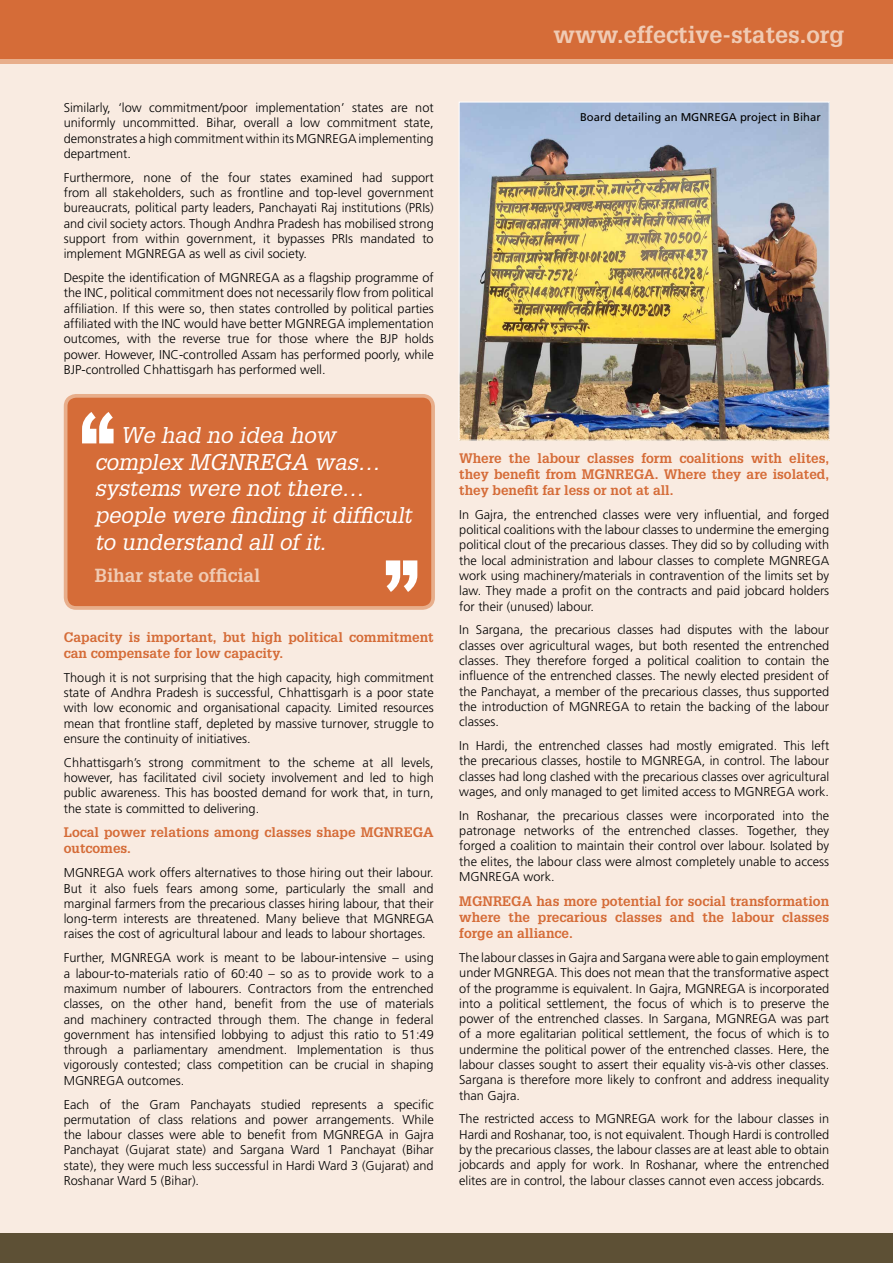
<style>
.page{position:relative;width:893px;height:1263px;background:#fff}
.page>*{position:absolute;margin:0;border:0;box-sizing:border-box;transform-origin:0 0}
.t1{font:700 23.4px "Glypha";color:#f0cbb4}
.t2{font:italic 22.2px/26.7px "Glypha";color:#fff}
.t3{font:700 18.6px "Glypha";color:#f0cbb4}
.t4{font:700 13.5px/16.2px "Glypha";color:#d56c38}
.t5{font:300 12.75px/15.3px "Frutiger";color:#000;text-align:justify}
.t6{font:11.25px "Frutiger";color:#000}
</style>
<div class="page">
<div style="left:0;top:64px;width:893px;height:1169px;background:#f9ebe1"></div>
<div style="left:0;top:0;width:893px;height:60px;background:#d56c38"></div>
<hr style="left:0;top:60px;width:893px;height:4px;background:#e8ae8b">
<div style="left:0;top:1233px;width:893px;height:30px;background:#5d5035"></div>
<img style="left:461px;top:104px;width:367px;height:334px">
<div style="left:459px;top:102px;width:371px;height:338px;border:1px solid #fff"></div>
<div style="left:66px;top:396px;width:367px;height:212px;background:#d56c38;border-radius:11px"></div>
<div style="left:64px;top:394px;width:371px;height:216px;border:4px solid #e8ae8b;border-radius:11px"></div>
<svg style="left:386px;top:560px;width:31px;height:32px"></svg>
<svg style="left:82px;top:412px;width:32px;height:31px"></svg>
<p class="t5" style="left:64px;top:100px;width:371px">Similarly, ‘low commitment/poor implementation’ states are not uniformly uncommitted. Bihar, overall a low commitment state, demonstrates a high commitment within its MGNREGA implementing department.</p>
<p class="t5" style="left:64px;top:170px;width:371px">Furthermore, none of the four states examined had support from all stakeholders, such as frontline and top-level government bureaucrats, political party leaders, Panchayati Raj institutions (PRIs) and civil society actors. Though Andhra Pradesh has mobilised strong support from within government, it bypasses PRIs mandated to implement MGNREGA as well as civil society.</p>
<p class="t5" style="left:64px;top:270px;width:371px">Despite the identification of MGNREGA as a flagship programme of the INC, political commitment does not necessarily flow from political affiliation. If this were so, then states controlled by political parties affiliated with the INC would have better MGNREGA implementation outcomes, with the reverse true for those where the BJP holds power. However, INC-controlled Assam has performed poorly, while BJP-controlled Chhattisgarh has performed well.</p>
<p class="t2" style="left:95px;top:421px;width:319px;text-indent:26px">We had no idea how complex MGNREGA was… systems were not there… people were finding it difficult to understand all of it.</p>
<p class="t3" style="left:95px;top:564px;width:167px">Bihar state official</p>
<p class="t4" style="left:64px;top:628px;width:371px">Capacity is important, but high political commitment can compensate for low capacity.</p>
<p class="t5" style="left:64px;top:669px;width:371px">Though it is not surprising that the high capacity, high commitment state of Andhra Pradesh is successful, Chhattisgarh is a poor state with low economic and organisational capacity. Limited resources mean that frontline staff, depleted by massive turnover, struggle to ensure the continuity of initiatives.</p>
<p class="t5" style="left:64px;top:754px;width:371px">Chhattisgarh’s strong commitment to the scheme at all levels, however, has facilitated civil society involvement and led to high public awareness. This has boosted demand for work that, in turn, the state is committed to delivering.</p>
<p class="t4" style="left:64px;top:824px;width:371px">Local power relations among classes shape MGNREGA outcomes.</p>
<p class="t5" style="left:64px;top:865px;width:371px">MGNREGA work offers alternatives to those hiring out their labour.<br>But it also fuels fears among some, particularly the small and marginal farmers from the precarious classes hiring labour, that their long-term interests are threatened. Many believe that MGNREGA raises the cost of agricultural labour and leads to labour shortages.</p>
<p class="t5" style="left:64px;top:950px;width:371px">Further, MGNREGA work is meant to be labour-intensive – using a labour-to-materials ratio of 60:40 – so as to provide work to a maximum number of labourers. Contractors from the entrenched classes, on the other hand, benefit from the use of materials and machinery contracted through them. The change in federal government has intensified lobbying to adjust this ratio to 51:49 through a parliamentary amendment. Implementation is thus vigorously contested; class competition can be crucial in shaping MGNREGA outcomes.</p>
<p class="t5" style="left:64px;top:1096px;width:371px">Each of the Gram Panchayats studied represents a specific permutation of class relations and power arrangements. While the labour classes were able to benefit from MGNREGA in Gajra Panchayat (Gujarat state) and Sargana Ward 1 Panchayat (Bihar state), they were much less successful in Hardi Ward 3 (Gujarat) and Roshanar Ward 5 (Bihar).</p>
<p class="t1" style="left:554px;top:20px;width:292px">www.effective-states.org</p>
<p class="t6" style="left:580px;top:111px;width:242px">Board detailing an MGNREGA project in Bihar</p>
<p class="t4" style="left:459px;top:449px;width:371px;text-align:justify">Where the labour classes form coalitions with elites, they benefit from MGNREGA. Where they are isolated, they benefit far less or not at all.</p>
<p class="t5" style="left:459px;top:507px;width:371px">In Gajra, the entrenched classes were very influential, and forged political coalitions with the labour classes to undermine the emerging political clout of the precarious classes. They did so by colluding with the local administration and labour classes to complete MGNREGA work using machinery/materials in contravention of the limits set by law. They made a profit on the contracts and paid jobcard holders for their (unused) labour.</p>
<p class="t5" style="left:459px;top:622px;width:371px">In Sargana, the precarious classes had disputes with the labour classes over agricultural wages, but both resented the entrenched classes. They therefore forged a political coalition to contain the influence of the entrenched classes. The newly elected president of the Panchayat, a member of the precarious classes, thus supported the introduction of MGNREGA to retain the backing of the labour classes.</p>
<p class="t5" style="left:459px;top:738px;width:371px">In Hardi, the entrenched classes had mostly emigrated. This left the precarious classes, hostile to MGNREGA, in control. The labour classes had long clashed with the precarious classes over agricultural wages, and only managed to get limited access to MGNREGA work.</p>
<p class="t5" style="left:459px;top:808px;width:371px">In Roshanar, the precarious classes were incorporated into the patronage networks of the entrenched classes. Together, they forged a coalition to maintain their control over labour. Isolated by the elites, the labour class were almost completely unable to access MGNREGA work.</p>
<p class="t4" style="left:459px;top:892px;width:371px;text-align:justify">MGNREGA has more potential for social transformation where the precarious classes and the labour classes forge an alliance.</p>
<p class="t5" style="left:459px;top:950px;width:371px">The labour classes in Gajra and Sargana were able to gain employment under MGNREGA. This does not mean that the transformative aspect of the programme is equivalent. In Gajra, MGNREGA is incorporated into a political settlement, the focus of which is to preserve the power of the entrenched classes. In Sargana, MGNREGA was part of a more egalitarian political settlement, the focus of which is to undermine the political power of the entrenched classes. Here, the labour classes sought to assert their equality vis-à-vis other classes.<br>Sargana is therefore more likely to confront and address inequality than Gajra.</p>
<p class="t5" style="left:459px;top:1111px;width:371px">The restricted access to MGNREGA work for the labour classes in Hardi and Roshanar, too, is not equivalent. Though Hardi is controlled by the precarious classes, the labour classes are at least able to obtain jobcards and apply for work. In Roshanar, where the entrenched elites are in control, the labour classes cannot even access jobcards.</p>
</div>
